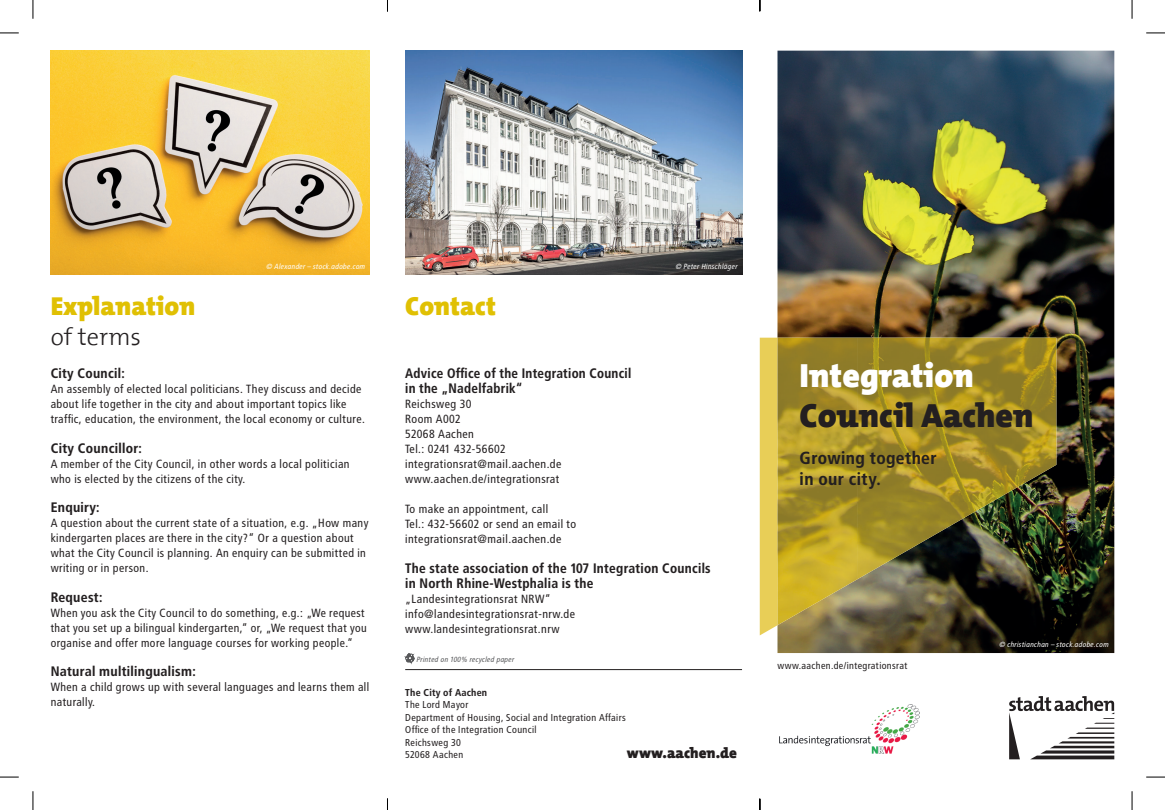
<style>
.page{position:relative;width:1165px;height:810px;background:#fff}
.page>*{position:absolute;margin:0;border:0;box-sizing:border-box;transform-origin:0 0}
.t1{font:900 33.75px "The Mix";color:#231f20}
.t2{font:900 33.75px "The Mix";color:#fff}
.t3{font:900 26.25px "The Mix";color:#e0c003}
.t4{font:300 24.38px "The Mix";color:#231f20}
.t5{font:700 17.5px/21.2px "Transit Pro";color:#231f20}
.t6{font:900 15px "The Mix";color:#231f20}
.t7{font:700 13.75px/15px "Transit Pro";color:#231f20}
.t8{font:700 13.75px/14.4px "Transit Pro";color:#231f20;scale:.95 1}
.t9{font:11.88px/15px "Transit Pro";color:#231f20}
.t10{font:10px/12.5px "Transit Pro";color:#231f20}
.t11{font:700 10px "Transit Pro";color:#231f20}
.t12{font:italic 7.5px "Transit Pro";color:#fff}
.t13{font:italic 7.5px "Transit Pro";color:#57585a}
</style>
<div class="page">
<img style="left:51px;top:51px;width:319px;height:224px">
<img style="left:777px;top:51px;width:337px;height:602px">
<svg style="left:759px;top:338px;width:18px;height:297px;background:#e9d060"></svg>
<img style="left:857px;top:338px;width:199px;height:164px">
<img style="left:777px;top:338px;width:80px;height:287px">
<img style="left:857px;top:502px;width:134px;height:41px">
<img style="left:857px;top:543px;width:63px;height:36px">
<svg style="left:1009px;top:696px;width:105px;height:63px"></svg>
<hr style="left:405px;top:669px;width:337px;height:1px;background:#231f20">
<svg style="left:405px;top:654px;width:9px;height:10px"></svg>
<img style="left:405px;top:51px;width:337px;height:224px">
<img style="left:779px;top:704px;width:140px;height:50px">
<svg style="left:0;top:32px;width:19px;height:2px"></svg>
<svg style="left:1146px;top:32px;width:18px;height:2px"></svg>
<svg style="left:0;top:776px;width:19px;height:2px"></svg>
<svg style="left:1146px;top:776px;width:18px;height:2px"></svg>
<svg style="left:32px;top:0;width:2px;height:19px"></svg>
<svg style="left:32px;top:791px;width:2px;height:19px"></svg>
<svg style="left:1131px;top:0;width:1px;height:19px"></svg>
<svg style="left:1131px;top:791px;width:1px;height:19px"></svg>
<h2 class="t3" style="left:51px;top:283px;width:146px">Explanation</h2>
<h3 class="t4" style="left:51px;top:316px;width:92px">of terms</h3>
<p class="t12" style="left:266px;top:262px;width:101px">© Alexander – stock.adobe.com</p>
<p class="t7" style="left:51px;top:366px;width:76px">City Council:</p>
<p class="t9" style="left:51px;top:382px;width:316px">An assembly of elected local politicians. They discuss and decide about life together in the city and about important topics like traffic, education, the environment, the local economy or culture.</p>
<p class="t7" style="left:51px;top:441px;width:93px">City Councillor:</p>
<p class="t9" style="left:51px;top:456px;width:301px">A member of the City Council, in other words a local politician who is elected by the citizens of the city.</p>
<p class="t7" style="left:51px;top:500px;width:51px">Enquiry:</p>
<p class="t9" style="left:51px;top:516px;width:319px">A question about the current state of a situation, e.g. „How many kindergarten places are there in the city?“ Or a question about what the City Council is planning. An enquiry can be submitted in writing or in person.</p>
<p class="t7" style="left:51px;top:589px;width:54px">Request:</p>
<p class="t9" style="left:51px;top:605px;width:318px">When you ask the City Council to do something, e.g.: „We request that you set up a bilingual kindergarten,“ or, „We request that you organise and offer more language courses for working people.“</p>
<p class="t7" style="left:51px;top:664px;width:147px">Natural multilingualism:</p>
<p class="t9" style="left:51px;top:679px;width:320px">When a child grows up with several languages and learns them all naturally.</p>
<h2 class="t3" style="left:405px;top:283px;width:92px">Contact</h2>
<p class="t12" style="left:675px;top:262px;width:64px">© Peter Hinschläger</p>
<p class="t8" style="left:405px;top:366px;width:240px">Advice Office of the Integration Council in the „Nadelfabrik“</p>
<p class="t9" style="left:405px;top:396px;width:158px">Reichsweg 30<br>Room A002<br>52068 Aachen<br>Tel.: 0241 432-56602 integrationsrat@mail.aachen.de www.aachen.de/integrationsrat</p>
<p class="t9" style="left:405px;top:501px;width:173px">To make an appointment, call<br>Tel.: 432-56602 or send an email to integrationsrat@mail.aachen.de</p>
<p class="t7" style="left:405px;top:561px;width:307px">The state association of the 107 Integration Councils in North Rhine-Westphalia is the</p>
<p class="t9" style="left:405px;top:591px;width:172px">„Landesintegrationsrat NRW“ info@landesintegrationsrat-nrw.de www.landesintegrationsrat.nrw</p>
<p class="t13" style="left:416px;top:655px;width:99px">Printed on 100% recycled paper</p>
<p class="t11" style="left:405px;top:687px;width:84px">The City of Aachen</p>
<p class="t10" style="left:405px;top:699px;width:222px">The Lord Mayor<br>Department of Housing, Social and Integration Affairs<br>Office of the Integration Council<br>Reichsweg 30<br>52068 Aachen</p>
<p class="t6" style="left:627px;top:741px;width:112px">www.aachen.de</p>
<h1 class="t2" style="left:799px;top:346px;width:176px">Integration</h1>
<h1 class="t1" style="left:799px;top:387px;width:235px">Council Aachen</h1>
<h3 class="t5" style="left:799px;top:448px;width:139px">Growing together in our city.</h3>
<p class="t10" style="left:777px;top:659px;width:132px">www.aachen.de/integrationsrat</p>
<p class="t12" style="left:998px;top:640px;width:111px">© christianchan – stock.adobe.com</p>
</div>
